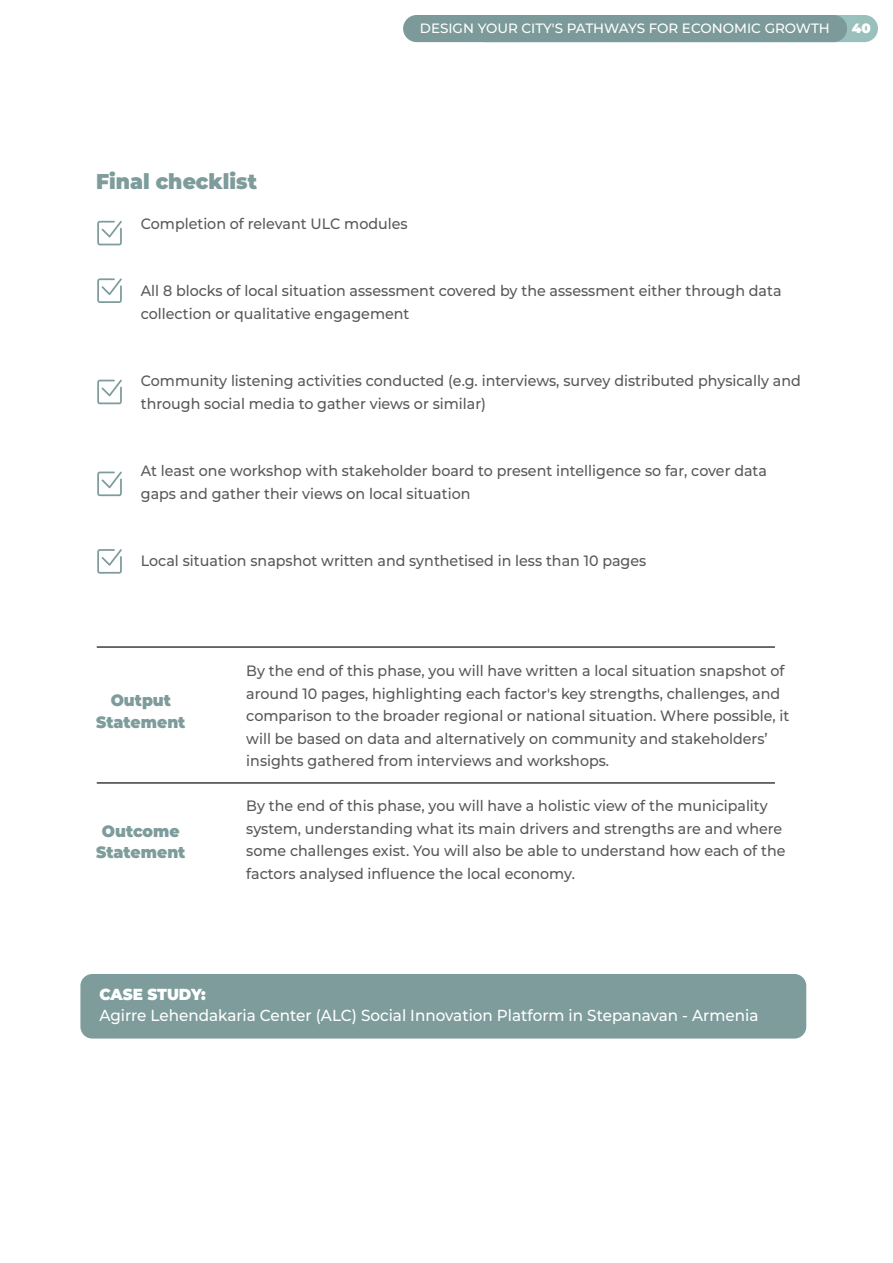
<style>
.page{position:relative;width:893px;height:1263px;background:#fff}
.page>*{position:absolute;margin:0;border:0;box-sizing:border-box;transform-origin:0 0}
.t1{font:900 21.3px "Montserrat";color:#7d9c9b;scale:.95 1}
.t2{font:900 16.35px/21.5px "Montserrat";color:#7d9c9b;text-align:center;scale:.95 1}
.t3{font:500 15.9px "Montserrat";color:#fff;scale:.95 1}
.t4{font:900 15.9px "Montserrat";letter-spacing:-.01em;color:#fff;scale:.95 1}
.t5{font:500 15px/22.5px "Montserrat";color:#58595b;scale:.95 1}
.t6{font:500 13.5px "Montserrat";color:#fff}
.t7{font:900 13.5px "Montserrat";color:#fff}
</style>
<div class="page">
<div style="left:472px;top:15px;width:406px;height:27px;background:#99c0bd;border-radius:14px"></div>
<div style="left:403px;top:15px;width:444px;height:27px;background:#7b9a99;border-radius:14px"></div>
<div style="left:80px;top:974px;width:726px;height:64px;background:#7d9c9b;border-radius:12px"></div>
<svg style="left:97px;top:221px;width:25px;height:24px"></svg>
<svg style="left:97px;top:278px;width:25px;height:25px"></svg>
<svg style="left:97px;top:380px;width:25px;height:24px"></svg>
<svg style="left:97px;top:471px;width:25px;height:25px"></svg>
<svg style="left:97px;top:549px;width:25px;height:25px"></svg>
<hr style="left:97px;top:646px;width:678px;height:2px;background:#5d5d5d">
<hr style="left:97px;top:782px;width:678px;height:2px;background:#5d5d5d">
<p class="t6" style="left:420px;top:19px;width:412px">DESIGN YOUR CITY'S PATHWAYS FOR ECONOMIC GROWTH</p>
<p class="t7" style="left:852px;top:19px;width:20px">40</p>
<h1 class="t1" style="left:96px;top:167px;width:171px">Final checklist</h1>
<p class="t5" style="left:141px;top:212px;width:282px">Completion of relevant ULC modules</p>
<p class="t5" style="left:141px;top:279px;width:676px">All 8 blocks of local situation assessment covered by the assessment either through data collection or qualitative engagement</p>
<p class="t5" style="left:141px;top:369px;width:696px">Community listening activities conducted (e.g. interviews, survey distributed physically and through social media to gather views or similar)</p>
<p class="t5" style="left:141px;top:459px;width:661px">At least one workshop with stakeholder board to present intelligence so far, cover data gaps and gather their views on local situation</p>
<p class="t5" style="left:141px;top:549px;width:533px">Local situation snapshot written and synthetised in less than 10 pages</p>
<p class="t2" style="left:96px;top:689px;width:95px">Output<br>Statement</p>
<p class="t2" style="left:96px;top:820px;width:95px">Outcome<br>Statement</p>
<p class="t5" style="left:246px;top:659px;width:573px">By the end of this phase, you will have written a local situation snapshot of around 10 pages, highlighting each factor's key strengths, challenges, and comparison to the broader regional or national situation. Where possible, it will be based on data and alternatively on community and stakeholders’ insights gathered from interviews and workshops.</p>
<p class="t5" style="left:246px;top:794px;width:569px">By the end of this phase, you will have a holistic view of the municipality system, understanding what its main drivers and strengths are and where some challenges exist. You will also be able to understand how each of the factors analysed influence the local economy.</p>
<p class="t4" style="left:99px;top:983px;width:114px">CASE STUDY:</p>
<p class="t3" style="left:99px;top:1004px;width:695px">Agirre Lehendakaria Center (ALC) Social Innovation Platform in Stepanavan - Armenia</p>
</div>
